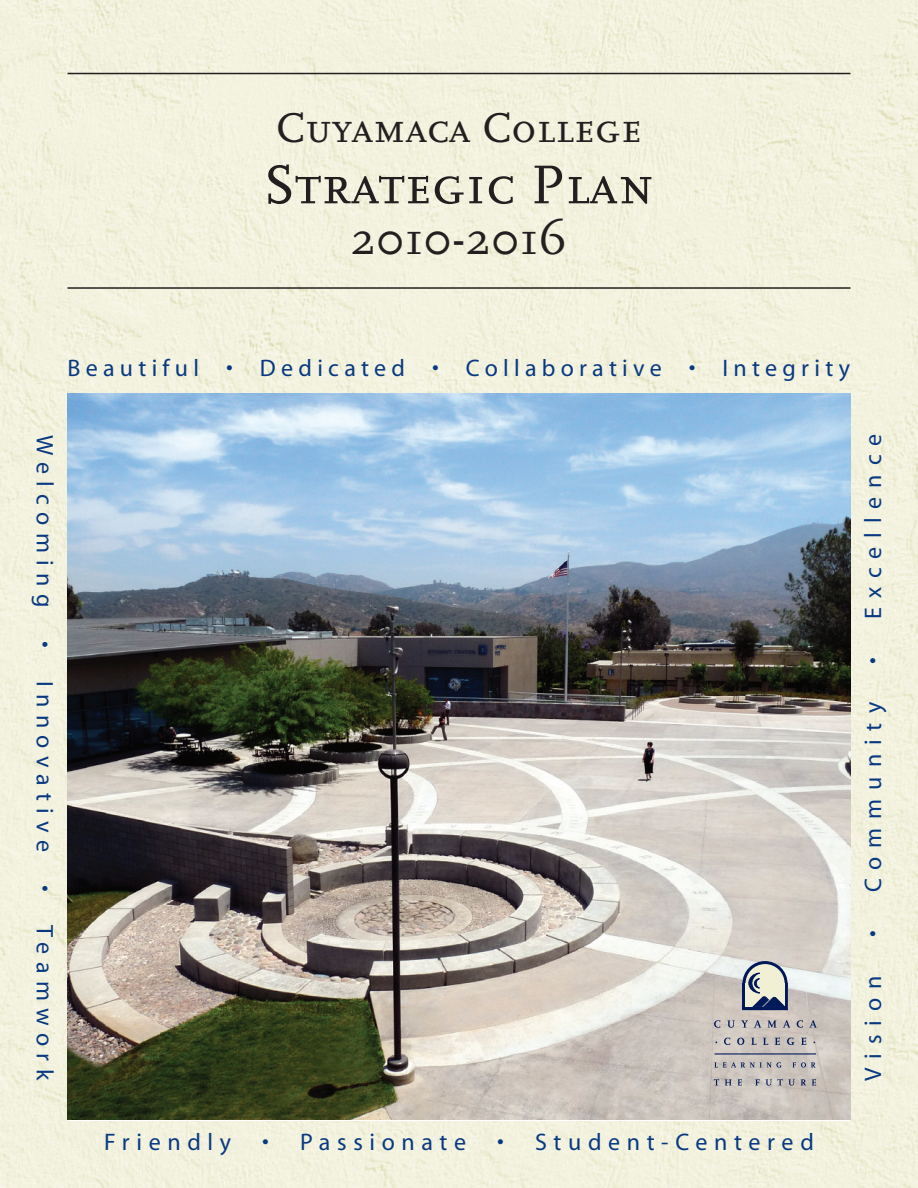
<style>
.page{position:relative;width:918px;height:1188px;background:#fff}
.page>*{position:absolute;margin:0;border:0;box-sizing:border-box;transform-origin:0 0}
.t1{font:57px "Scala Caps";color:#231f20}
.t2{font:48px "Scala Caps";color:#231f20}
.t3{font:43.5px "Scala Caps";color:#231f20}
.t4{font:24px "Myriad";letter-spacing:.22em;color:#083981}
.t5{font:24px "Myriad";letter-spacing:.275em;color:#083981}
.t6{font:24px "Myriad";letter-spacing:.31em;color:#083981}
.t7{font:24px "Myriad";letter-spacing:.375em;color:#083981}
</style>
<div class="page">
<img style="left:0;top:0;width:918px;height:1188px">
<img style="left:68px;top:394px;width:782px;height:725px">
<svg style="left:742px;top:961px;width:46px;height:45px"></svg>
<svg style="left:744px;top:985px;width:42px;height:23px"></svg>
<div style="left:742px;top:983px;width:46px;height:27px;border:1px solid #011958"></div>
<div style="left:746px;top:964px;width:39px;height:39px;background:#f1efd4;border-radius:50%"></div>
<div style="left:746px;top:984px;width:39px;height:23px;background:#f1efd4"></div>
<svg style="left:749px;top:973px;width:36px;height:34px"></svg>
<svg style="left:714px;top:1020px;width:6px;height:8px"></svg>
<svg style="left:727px;top:1020px;width:8px;height:8px"></svg>
<svg style="left:741px;top:1020px;width:7px;height:8px"></svg>
<svg style="left:754px;top:1020px;width:7px;height:8px"></svg>
<svg style="left:768px;top:1020px;width:8px;height:8px"></svg>
<svg style="left:783px;top:1020px;width:7px;height:8px"></svg>
<svg style="left:797px;top:1020px;width:6px;height:8px"></svg>
<svg style="left:809px;top:1020px;width:8px;height:8px"></svg>
<svg style="left:724px;top:1038px;width:6px;height:7px"></svg>
<svg style="left:737px;top:1038px;width:7px;height:7px"></svg>
<svg style="left:751px;top:1038px;width:5px;height:7px"></svg>
<svg style="left:763px;top:1038px;width:5px;height:7px"></svg>
<svg style="left:775px;top:1037px;width:5px;height:8px"></svg>
<svg style="left:787px;top:1038px;width:7px;height:7px"></svg>
<svg style="left:801px;top:1037px;width:5px;height:8px"></svg>
<svg style="left:714px;top:1062px;width:68px;height:6px"></svg>
<svg style="left:792px;top:1062px;width:24px;height:6px"></svg>
<hr style="left:715px;top:1054px;width:101px;height:1px;background:#011958">
<svg style="left:714px;top:1079px;width:5px;height:6px"></svg>
<svg style="left:725px;top:1079px;width:7px;height:6px"></svg>
<svg style="left:738px;top:1079px;width:4px;height:6px"></svg>
<svg style="left:755px;top:1079px;width:5px;height:6px"></svg>
<svg style="left:766px;top:1079px;width:29px;height:7px"></svg>
<svg style="left:801px;top:1079px;width:5px;height:6px"></svg>
<svg style="left:812px;top:1079px;width:4px;height:6px"></svg>
<hr style="left:68px;top:287px;width:782px;height:2px;background:#231f20">
<hr style="left:68px;top:73px;width:782px;height:1px;background:#231f20">
<h3 class="t3" style="left:276px;top:106px;width:367px">Cuyamaca College</h3>
<h1 class="t1" style="left:263px;top:157px;width:393px">Strategic Plan</h1>
<h2 class="t2" style="left:350px;top:215px;width:219px">2010-2016</h2>
<p class="t4" style="left:67px;top:359px;width:784px">Beautiful • Dedicated • Collaborative • Integrity</p>
<p class="t6" style="left:54px;top:435px;width:174px;rotate:90deg">Welcoming</p>
<p class="t6" style="left:54px;top:641px;width:213px;rotate:90deg">• Innovative</p>
<p class="t6" style="left:54px;top:885px;width:196px;rotate:90deg">• Teamwork</p>
<p class="t5" style="left:104px;top:1132px;width:128px">Friendly</p>
<p class="t5" style="left:262px;top:1132px;width:205px">• Passionate</p>
<p class="t5" style="left:497px;top:1132px;width:318px">• Student-Centered</p>
<p class="t7" style="left:864px;top:664px;width:232px;rotate:-90deg">• Excellence</p>
<p class="t7" style="left:864px;top:937px;width:237px;rotate:-90deg">• Community</p>
<p class="t5" style="left:864px;top:1081px;width:107px;rotate:-90deg">Vision</p>
</div>
